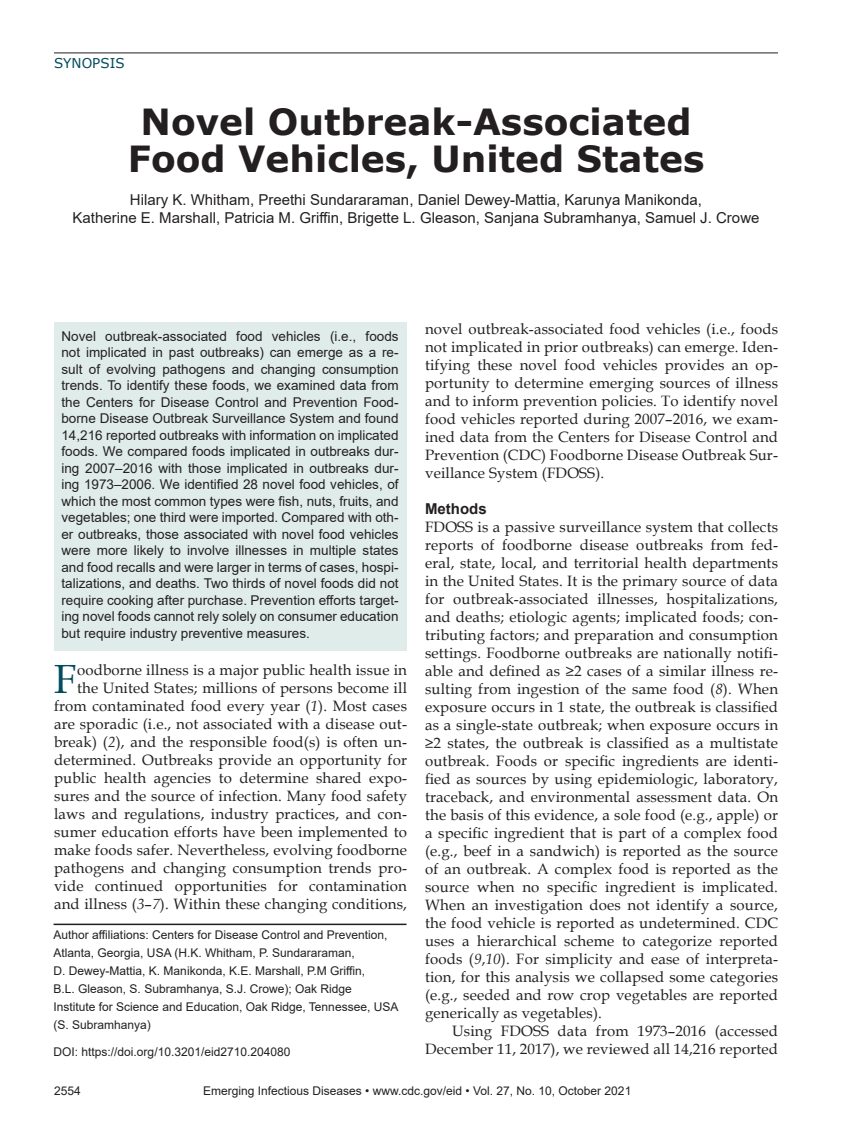
<style>
.page{position:relative;width:851px;height:1134px;background:#fff}
.page>*{position:absolute;margin:0;border:0;box-sizing:border-box;transform-origin:0 0}
.t1{font:40.8px "Book Antiqua";color:#004b5c}
.t2{font:700 36px/37.5px "Verdana";color:#231f20;text-align:center}
.t3{font:15px/18px "Book Antiqua";letter-spacing:.01em;color:#231f20;text-align:right}
.t4{font:15px/18px "Arial";color:#231f20;text-align:center}
.t5{font:700 15px "Arial";color:#231f20}
.t6{font:13.5px/16.5px "Arial";color:#231f20;text-align:justify}
.t7{font:13.5px "Verdana";color:#004b5c}
.t8{font:12px/18px "Arial";color:#231f20}
.s1{font-style:italic}
</style>
<div class="page">
<hr style="left:54px;top:53px;width:724px;height:1px;background:#231f20">
<div style="left:54px;top:322px;width:353px;height:329px;background:#e0ecea"></div>
<hr style="left:54px;top:924px;width:352px;height:1px;background:#231f20">
<p class="t7" style="left:54px;top:54px;width:72px">SYNOPSIS</p>
<h2 class="t2" style="left:128px;top:102px;width:578px">Novel Outbreak-Associated<br>Food Vehicles, United States</h2>
<p class="t4" style="left:72px;top:191px;width:688px">Hilary K. Whitham, Preethi Sundararaman, Daniel Dewey-Mattia, Karunya Manikonda,<br>Katherine E. Marshall, Patricia M. Griffi n, Brigette L. Gleason, Sanjana Subramhanya, Samuel J. Crowe</p>
<p class="t6" style="left:61px;top:328px;width:338px">Novel outbreak-associated food vehicles (i.e., foods not implicated in past outbreaks) can emerge as a re&shy;sult of evolving pathogens and changing consumption trends. To identify these foods, we examined data from the Centers for Disease Control and Prevention Food&shy;borne Disease Outbreak Surveillance System and found 14,216 reported outbreaks with information on implicated foods. We compared foods implicated in outbreaks dur&shy;ing 2007–2016 with those implicated in outbreaks dur&shy;ing 1973–2006. We identified 28 novel food vehicles, of which the most common types were fish, nuts, fruits, and vegetables; one third were imported. Compared with oth&shy;er outbreaks, those associated with novel food vehicles were more likely to involve illnesses in multiple states and food recalls and were larger in terms of cases, hospi&shy;talizations, and deaths. Two thirds of novel foods did not require cooking after purchase. Prevention efforts target&shy;ing novel foods cannot rely solely on consumer education but require industry preventive measures.</p>
<p class="t3" style="left:54px;top:660px;width:354px">oodborne illness is a major public health issue in the United States; millions of persons become ill from contaminated food every year (<span class="s1">1</span>). Most cases are sporadic (i.e., not associated with a disease out&shy;break) (<span class="s1">2</span>), and the responsible food(s) is often un&shy;determined. Outbreaks provide an opportunity for public health agencies to determine shared expo&shy;sures and the source of infection. Many food safety laws and regulations, industry practices, and con&shy;sumer education efforts have been implemented to make foods safer. Nevertheless, evolving foodborne pathogens and changing consumption trends pro&shy;vide continued opportunities for contamination and illness (<span class="s1">3</span>–<span class="s1">7</span>). Within these changing conditions,</p>
<h1 class="t1" style="left:54px;top:651px;width:24px">F</h1>
<p class="t8" style="left:54px;top:925px;width:346px">Author affi liations: Centers for Disease Control and Prevention, Atlanta, Georgia, USA (H.K. Whitham, P. Sundararaman,<br>D. Dewey-Mattia, K. Manikonda, K.E. Marshall, P.M Griffi n,<br>B.L. Gleason, S. Subramhanya, S.J. Crowe); Oak Ridge<br>Institute for Science and Education, Oak Ridge, Tennessee, USA (S. Subramhanya)</p>
<p class="t8" style="left:54px;top:1042px;width:238px">DOI: https://doi.org/10.3201/eid2710.204080</p>
<p class="t3" style="left:425px;top:319px;width:354px;text-align:justify">novel outbreak-associated food vehicles (i.e., foods not implicated in prior outbreaks) can emerge. Iden&shy;tifying these novel food vehicles provides an op&shy;portunity to determine emerging sources of illness and to inform prevention policies. To identify novel food vehicles reported during 2007–2016, we exam&shy;ined data from the Centers for Disease Control and Prevention (CDC) Foodborne Disease Outbreak Sur&shy;veillance System (FDOSS).</p>
<p class="t5" style="left:425px;top:498px;width:63px">Methods</p>
<p class="t3" style="left:425px;top:517px;width:354px;text-align:justify">FDOSS is a passive surveillance system that collects reports of foodborne disease outbreaks from fed&shy;eral, state, local, and territorial health departments in the United States. It is the primary source of data for outbreak-associated illnesses, hospitalizations, and deaths; etiologic agents; implicated foods; con&shy;tributing factors; and preparation and consumption settings. Foodborne outbreaks are nationally notifi&shy;able and defined as ≥2 cases of a similar illness re&shy;sulting from ingestion of the same food (<span class="s1">8</span>). When exposure occurs in 1 state, the outbreak is classified as a single-state outbreak; when exposure occurs in ≥2 states, the outbreak is classified as a multistate outbreak. Foods or specific ingredients are identi&shy;fied as sources by using epidemiologic, laboratory, traceback, and environmental assessment data. On the basis of this evidence, a sole food (e.g., apple) or a specific ingredient that is part of a complex food (e.g., beef in a sandwich) is reported as the source of an outbreak. A complex food is reported as the source when no specific ingredient is implicated.<br>When an investigation does not identify a source, the food vehicle is reported as undetermined. CDC uses a hierarchical scheme to categorize reported foods (<span class="s1">9</span>,<span class="s1">10</span>). For simplicity and ease of interpreta&shy;tion, for this analysis we collapsed some categories (e.g., seeded and row crop vegetables are reported generically as vegetables).</p>
<p class="t3" style="left:425px;top:1021px;width:354px">Using FDOSS data from 1973–2016 (accessed<br>December 11, 2017), we reviewed all 14,216 reported</p>
<p class="t8" style="left:54px;top:1081px;width:28px">2554</p>
<p class="t8" style="left:203px;top:1081px;width:429px">Emerging Infectious Diseases • www.cdc.gov/eid • Vol. 27, No. 10, October 2021</p>
</div>
